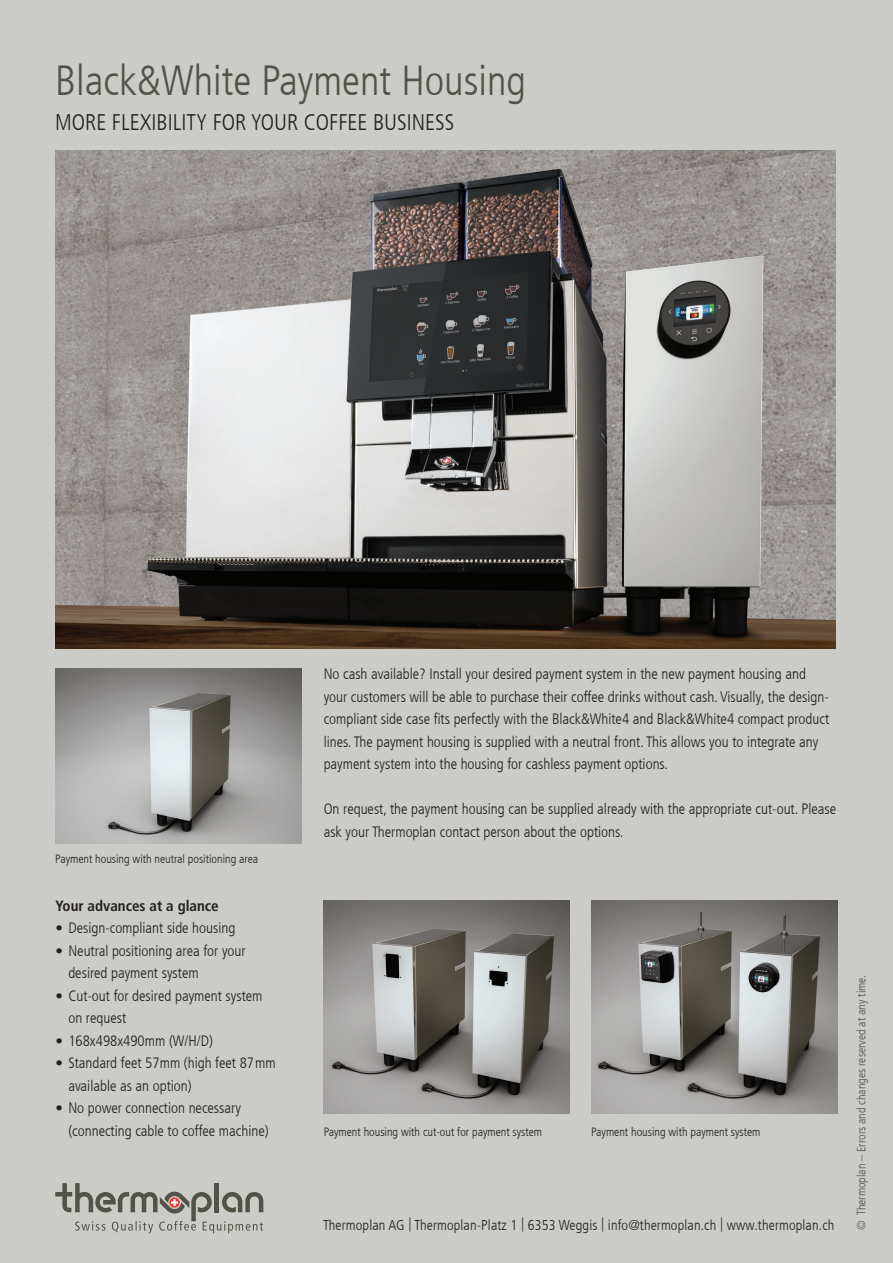
<style>
.page{position:relative;width:893px;height:1263px;background:#cbcbc7}
.page>*{position:absolute;margin:0;border:0;box-sizing:border-box;transform-origin:0 0}
.t1{font:300 condensed 42px "Frutiger LT Com";color:#535249}
.t2{font:300 condensed 22.5px "Frutiger LT Com";color:#231f20}
.t3{font:300 condensed 15px/22.5px "Frutiger LT Com";color:#231f20}
.t4{font:700 condensed 15px "Frutiger LT Com";color:#231f20}
.t5{font:300 condensed 14.25px "Frutiger LT Com";letter-spacing:.01em;color:#231f20}
.t6{font:300 condensed 12px "Frutiger LT Com";color:#231f20}
.t7{font:300 condensed 12px "Frutiger LT Com";color:#535249}
</style>
<div class="page">
<svg style="left:55px;top:1183px;width:208px;height:50px"></svg>
<div style="left:214px;top:1183px;width:5px;height:29px;background:#535249"></div>
<img style="left:324px;top:901px;width:246px;height:212px">
<img style="left:591px;top:901px;width:246px;height:212px">
<img style="left:55px;top:668px;width:246px;height:175px">
<img style="left:55px;top:151px;width:781px;height:497px">
<h1 class="t1" style="left:55px;top:55px;width:472px">Black&amp;White Payment Housing</h1>
<h2 class="t2" style="left:55px;top:108px;width:400px">MORE FLEXIBILITY FOR YOUR COFFEE BUSINESS</h2>
<p class="t6" style="left:55px;top:851px;width:204px">Payment housing with neutral positioning area</p>
<p class="t4" style="left:56px;top:896px;width:165px">Your advances at a glance</p>
<p class="t3" style="left:56px;top:917px;width:181px">• Design-compliant side housing</p>
<p class="t3" style="left:68px;top:939px;width:179px;text-indent:-13px">• Neutral positioning area for your desired payment system</p>
<p class="t3" style="left:68px;top:984px;width:196px;text-indent:-13px">• Cut-out for desired payment system on request</p>
<p class="t3" style="left:56px;top:1029px;width:159px">• 168x498x490mm (W/H/D)</p>
<p class="t3" style="left:68px;top:1052px;width:209px;text-indent:-13px">• Standard feet 57mm (high feet 87mm available as an option)</p>
<p class="t3" style="left:68px;top:1097px;width:202px;text-indent:-13px">• No power connection necessary (connecting cable to coffee machine)</p>
<p class="t3" style="left:324px;top:663px;width:507px">No cash available? Install your desired payment system in the new payment housing and your customers will be able to purchase their coffee drinks without cash. Visually, the design&shy;compliant side case fits perfectly with the Black&amp;White4 and Black&amp;White4 compact product lines. The payment housing is supplied with a neutral front. This allows you to integrate any payment system into the housing for cashless payment options.</p>
<p class="t3" style="left:324px;top:798px;width:514px">On request, the payment housing can be supplied already with the appropriate cut-out. Please ask your Thermoplan contact person about the options.</p>
<p class="t6" style="left:324px;top:1124px;width:220px">Payment housing with cut-out for payment system</p>
<p class="t6" style="left:591px;top:1124px;width:171px">Payment housing with payment system</p>
<p class="t5" style="left:323px;top:1216px;width:513px">Thermoplan AG | Thermoplan-Platz 1 | 6353 Weggis | info@thermoplan.ch | www.thermoplan.ch</p>
<p class="t7" style="left:854px;top:1230px;width:256px;rotate:-90deg">© Thermoplan – Errors and changes reserved at any time.</p>
</div>
